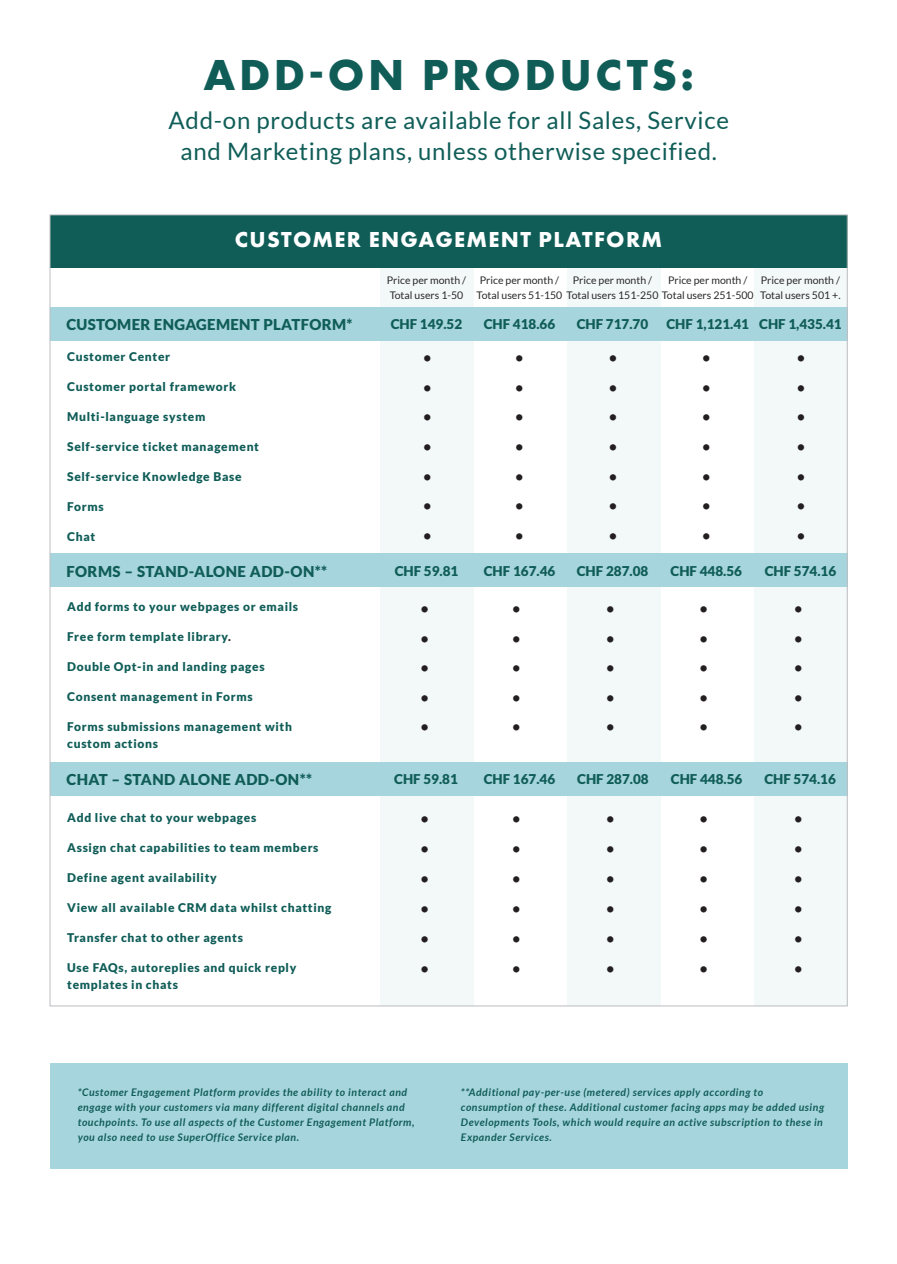
<style>
.page{position:relative;width:897px;height:1264px;background:#fff}
.page>*{position:absolute;margin:0;border:0;box-sizing:border-box;transform-origin:0 0}
.t1{font:700 45px "Futura PT";letter-spacing:.08em;color:#105d58}
.t2{font:24px "Lato";letter-spacing:.03em;color:#105d58}
.t3{font:700 22.5px "Futura PT";color:#231f20}
.t4{font:700 22.5px "Futura PT";letter-spacing:.06em;color:#fff}
.t5{font:900 15px "Lato";letter-spacing:.02em;color:#105d58}
.t6{font:900 13.5px "Lato";color:#105d58}
.t7{font:900 12px/16.5px "Lato";letter-spacing:.055em;color:#105d58}
.t8{font:italic 700 10.5px/15px "Lato";letter-spacing:.05em;color:#105d58}
.t9{font:10.5px "Lato";color:#292928}
.s1{color:#292928}
</style>
<div class="page">
<div style="left:50px;top:1063px;width:797px;height:105px;background:#a7d5de"></div>
<div style="left:754px;top:267px;width:91px;height:737px;background:#f3f8f8"></div>
<div style="left:567px;top:259px;width:93px;height:747px;background:#f3f8f8"></div>
<div style="left:380px;top:259px;width:93px;height:747px;background:#f3f8f8"></div>
<div style="left:50px;top:308px;width:797px;height:33px;background:#a7d5de"></div>
<div style="left:50px;top:554px;width:797px;height:33px;background:#a7d5de"></div>
<div style="left:50px;top:763px;width:797px;height:33px;background:#a7d5de"></div>
<div style="left:50px;top:215px;width:797px;height:52px;background:#105d58"></div>
<p class="t1" style="left:203px;top:46px;width:492px">ADD-ON PRODUCTS:</p>
<p class="t2" style="left:168px;top:107px;width:562px">Add-on products are available for all Sales, Service</p>
<p class="t2" style="left:180px;top:138px;width:537px">and Marketing plans, unless otherwise specified.</p>
<p class="t4" style="left:235px;top:225px;width:429px">CUSTOMER ENGAGEMENT PLATFORM</p>
<p class="t9" style="left:387px;top:275px;width:81px">Price per month /</p>
<p class="t9" style="left:389px;top:290px;width:75px">Total users 1-50</p>
<p class="t6" style="left:390px;top:317px;width:73px">CHF 149.52</p>
<p class="t9" style="left:572px;top:274px;width:81px">Price per month /</p>
<p class="t6" style="left:576px;top:316px;width:73px">CHF 717.70</p>
<p class="t9" style="left:668px;top:274px;width:81px">Price per month /</p>
<p class="t6" style="left:666px;top:316px;width:84px">CHF 1,121.41</p>
<p class="t9" style="left:760px;top:274px;width:81px">Price per month /</p>
<p class="t9" style="left:760px;top:289px;width:82px">Total users 501 +.</p>
<p class="t9" style="left:480px;top:275px;width:81px">Price per month /</p>
<p class="t9" style="left:476px;top:289px;width:278px">Total users 51-150 Total users 151-250 Total users 251-500</p>
<p class="t6" style="left:483px;top:317px;width:73px">CHF 418.66</p>
<p class="t5" style="left:66px;top:316px;width:287px">CUSTOMER ENGAGEMENT PLATFORM*</p>
<p class="t6" style="left:759px;top:316px;width:84px">CHF 1,435.41</p>
<p class="t7" style="left:67px;top:348px;width:104px">Customer Center</p>
<p class="t7" style="left:67px;top:378px;width:170px">Customer portal framework</p>
<p class="t7" style="left:67px;top:408px;width:140px">Multi-language system</p>
<p class="t7" style="left:67px;top:438px;width:193px">Self-service ticket management</p>
<p class="t7" style="left:67px;top:468px;width:176px">Self-service Knowledge Base</p>
<p class="t7" style="left:67px;top:498px;width:38px">Forms</p>
<p class="t7" style="left:67px;top:528px;width:30px">Chat</p>
<p class="t5" style="left:66px;top:563px;width:262px">FORMS – STAND-ALONE ADD-ON**</p>
<p class="t7" style="left:67px;top:598px;width:232px">Add forms to your webpages or emails</p>
<p class="t7" style="left:67px;top:628px;width:165px">Free form template library<span class="s1">.</span></p>
<p class="t7" style="left:67px;top:658px;width:199px">Double Opt-in and landing pages</p>
<p class="t7" style="left:67px;top:688px;width:187px">Consent management in Forms</p>
<p class="t7" style="left:67px;top:718px;width:226px">Forms submissions management with custom actions</p>
<p class="t3" style="left:416px;top:344px;width:24px">•</p>
<p class="t3" style="left:416px;top:374px;width:24px">•</p>
<p class="t3" style="left:416px;top:403px;width:24px">•</p>
<p class="t3" style="left:416px;top:433px;width:24px">•</p>
<p class="t3" style="left:416px;top:462px;width:24px">•</p>
<p class="t3" style="left:416px;top:492px;width:24px">•</p>
<p class="t3" style="left:416px;top:521px;width:24px">•</p>
<p class="t3" style="left:508px;top:344px;width:24px">•</p>
<p class="t3" style="left:508px;top:374px;width:24px">•</p>
<p class="t3" style="left:508px;top:403px;width:24px">•</p>
<p class="t3" style="left:508px;top:433px;width:24px">•</p>
<p class="t3" style="left:508px;top:462px;width:24px">•</p>
<p class="t3" style="left:508px;top:492px;width:24px">•</p>
<p class="t3" style="left:508px;top:521px;width:24px">•</p>
<p class="t3" style="left:601px;top:344px;width:24px">•</p>
<p class="t3" style="left:601px;top:374px;width:24px">•</p>
<p class="t3" style="left:601px;top:403px;width:24px">•</p>
<p class="t3" style="left:601px;top:433px;width:24px">•</p>
<p class="t3" style="left:601px;top:462px;width:24px">•</p>
<p class="t3" style="left:601px;top:492px;width:24px">•</p>
<p class="t3" style="left:601px;top:521px;width:24px">•</p>
<p class="t3" style="left:695px;top:344px;width:24px">•</p>
<p class="t3" style="left:695px;top:374px;width:24px">•</p>
<p class="t3" style="left:695px;top:403px;width:24px">•</p>
<p class="t3" style="left:695px;top:433px;width:24px">•</p>
<p class="t3" style="left:695px;top:462px;width:24px">•</p>
<p class="t3" style="left:695px;top:492px;width:24px">•</p>
<p class="t3" style="left:695px;top:521px;width:24px">•</p>
<p class="t3" style="left:789px;top:344px;width:24px">•</p>
<p class="t3" style="left:789px;top:374px;width:24px">•</p>
<p class="t3" style="left:789px;top:403px;width:24px">•</p>
<p class="t3" style="left:789px;top:433px;width:24px">•</p>
<p class="t3" style="left:789px;top:462px;width:24px">•</p>
<p class="t3" style="left:789px;top:492px;width:24px">•</p>
<p class="t3" style="left:789px;top:521px;width:24px">•</p>
<p class="t6" style="left:394px;top:563px;width:65px">CHF 59.81</p>
<p class="t6" style="left:483px;top:563px;width:73px">CHF 167.46</p>
<p class="t6" style="left:576px;top:563px;width:73px">CHF 287.08</p>
<p class="t6" style="left:670px;top:563px;width:73px">CHF 448.56</p>
<p class="t6" style="left:764px;top:563px;width:73px">CHF 574.16</p>
<p class="t3" style="left:413px;top:595px;width:24px">•</p>
<p class="t3" style="left:413px;top:624px;width:24px">•</p>
<p class="t3" style="left:413px;top:654px;width:24px">•</p>
<p class="t3" style="left:413px;top:684px;width:24px">•</p>
<p class="t3" style="left:413px;top:713px;width:24px">•</p>
<p class="t3" style="left:505px;top:595px;width:24px">•</p>
<p class="t3" style="left:505px;top:624px;width:24px">•</p>
<p class="t3" style="left:505px;top:654px;width:24px">•</p>
<p class="t3" style="left:505px;top:684px;width:24px">•</p>
<p class="t3" style="left:505px;top:713px;width:24px">•</p>
<p class="t3" style="left:599px;top:595px;width:24px">•</p>
<p class="t3" style="left:599px;top:624px;width:24px">•</p>
<p class="t3" style="left:599px;top:654px;width:24px">•</p>
<p class="t3" style="left:599px;top:684px;width:24px">•</p>
<p class="t3" style="left:599px;top:713px;width:24px">•</p>
<p class="t3" style="left:692px;top:595px;width:24px">•</p>
<p class="t3" style="left:692px;top:624px;width:24px">•</p>
<p class="t3" style="left:692px;top:654px;width:24px">•</p>
<p class="t3" style="left:692px;top:684px;width:24px">•</p>
<p class="t3" style="left:692px;top:713px;width:24px">•</p>
<p class="t3" style="left:787px;top:595px;width:24px">•</p>
<p class="t3" style="left:787px;top:624px;width:24px">•</p>
<p class="t3" style="left:787px;top:654px;width:24px">•</p>
<p class="t3" style="left:787px;top:684px;width:24px">•</p>
<p class="t3" style="left:787px;top:713px;width:24px">•</p>
<p class="t5" style="left:66px;top:770px;width:247px">CHAT – STAND ALONE ADD-ON**</p>
<p class="t6" style="left:394px;top:771px;width:65px">CHF 59.81</p>
<p class="t6" style="left:483px;top:771px;width:73px">CHF 167.46</p>
<p class="t6" style="left:577px;top:771px;width:73px">CHF 287.08</p>
<p class="t6" style="left:670px;top:771px;width:73px">CHF 448.56</p>
<p class="t6" style="left:764px;top:771px;width:73px">CHF 574.16</p>
<p class="t7" style="left:67px;top:809px;width:191px">Add live chat to your webpages</p>
<p class="t7" style="left:67px;top:839px;width:253px">Assign chat capabilities to team members</p>
<p class="t7" style="left:67px;top:869px;width:151px">Define agent availability</p>
<p class="t7" style="left:67px;top:899px;width:266px">View all available CRM data whilst chatting</p>
<p class="t7" style="left:67px;top:929px;width:177px">Transfer chat to other agents</p>
<p class="t7" style="left:67px;top:959px;width:230px">Use FAQs, autoreplies and quick reply templates in chats</p>
<p class="t3" style="left:413px;top:804px;width:24px">•</p>
<p class="t3" style="left:413px;top:834px;width:24px">•</p>
<p class="t3" style="left:413px;top:864px;width:24px">•</p>
<p class="t3" style="left:413px;top:894px;width:24px">•</p>
<p class="t3" style="left:413px;top:924px;width:24px">•</p>
<p class="t3" style="left:413px;top:954px;width:24px">•</p>
<p class="t3" style="left:505px;top:804px;width:24px">•</p>
<p class="t3" style="left:505px;top:834px;width:24px">•</p>
<p class="t3" style="left:505px;top:864px;width:24px">•</p>
<p class="t3" style="left:505px;top:894px;width:24px">•</p>
<p class="t3" style="left:505px;top:924px;width:24px">•</p>
<p class="t3" style="left:505px;top:954px;width:24px">•</p>
<p class="t3" style="left:599px;top:804px;width:24px">•</p>
<p class="t3" style="left:599px;top:834px;width:24px">•</p>
<p class="t3" style="left:599px;top:864px;width:24px">•</p>
<p class="t3" style="left:599px;top:894px;width:24px">•</p>
<p class="t3" style="left:599px;top:924px;width:24px">•</p>
<p class="t3" style="left:599px;top:954px;width:24px">•</p>
<p class="t3" style="left:692px;top:804px;width:24px">•</p>
<p class="t3" style="left:692px;top:834px;width:24px">•</p>
<p class="t3" style="left:692px;top:864px;width:24px">•</p>
<p class="t3" style="left:692px;top:894px;width:24px">•</p>
<p class="t3" style="left:692px;top:924px;width:24px">•</p>
<p class="t3" style="left:692px;top:954px;width:24px">•</p>
<p class="t3" style="left:787px;top:804px;width:24px">•</p>
<p class="t3" style="left:787px;top:834px;width:24px">•</p>
<p class="t3" style="left:787px;top:864px;width:24px">•</p>
<p class="t3" style="left:787px;top:894px;width:24px">•</p>
<p class="t3" style="left:787px;top:924px;width:24px">•</p>
<p class="t3" style="left:787px;top:954px;width:24px">•</p>
<p class="t8" style="left:78px;top:1085px;width:338px">*Customer Engagement Platform provides the ability to interact and engage with your customers via many different digital channels and touchpoints. To use all aspects of the Customer Engagement Platform, you also need to use SuperOffice Service plan.</p>
<p class="t8" style="left:461px;top:1085px;width:364px">**Additional pay-per-use (metered) services apply according to consumption of these. Additional customer facing apps may be added using Developments Tools, which would require an active subscription to these in Expander Services.</p>
</div>
